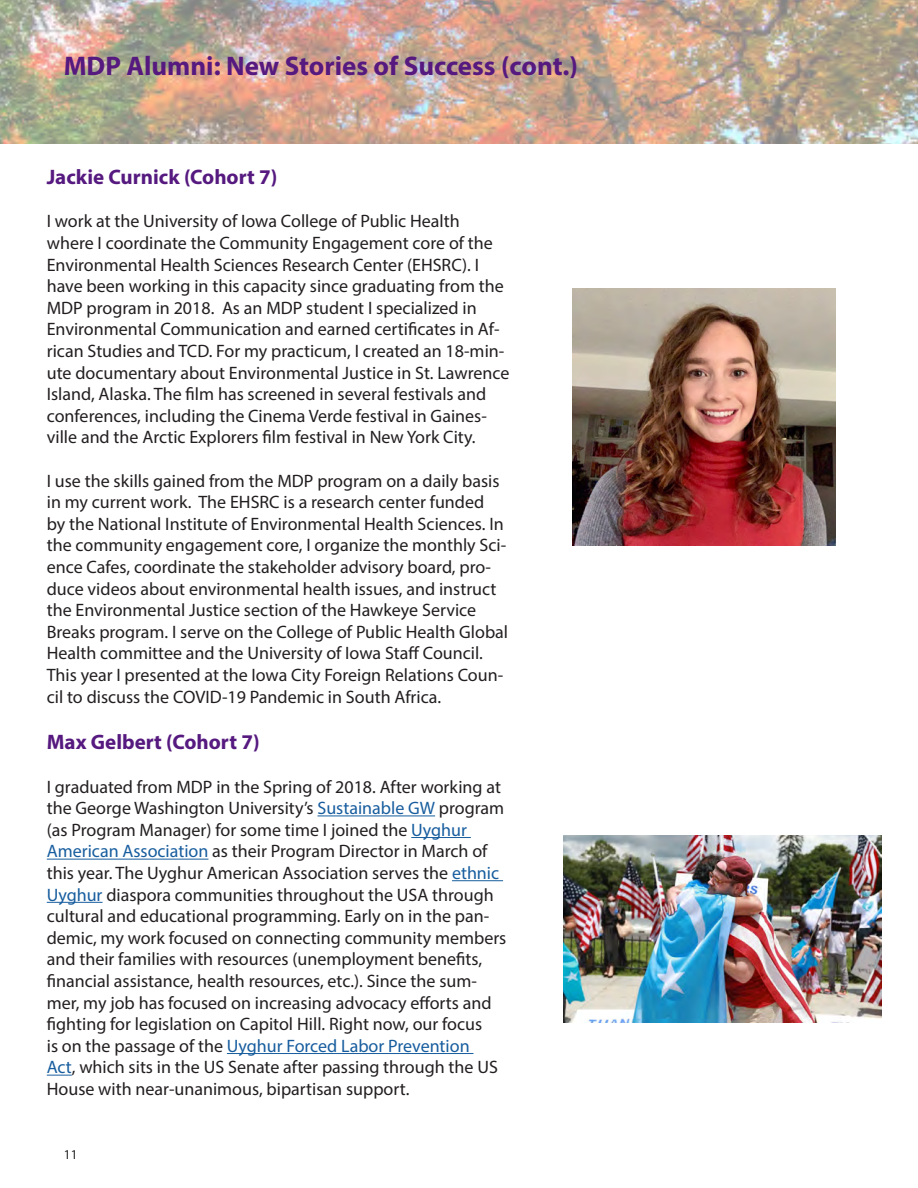
<style>
.page{position:relative;width:918px;height:1188px;background:#fff}
.page>*{position:absolute;margin:0;border:0;box-sizing:border-box;transform-origin:0 0}
.t1{font:700 27px "Myriad Pro";color:#56197f}
.t2{font:700 21px "Myriad Pro";color:#56197f}
.t3{font:18px/21.6px "Myriad Pro";color:#231f20}
.t4{font:13.5px "Myriad Pro";color:#231f20}
.s1{color:#175d9e}
</style>
<div class="page">
<img style="left:0;top:0;width:918px;height:144px">
<hr style="left:317px;top:815px;width:118px;height:1px;background:#175d9e">
<hr style="left:411px;top:837px;width:60px;height:1px;background:#175d9e">
<hr style="left:47px;top:859px;width:161px;height:1px;background:#175d9e">
<hr style="left:452px;top:880px;width:51px;height:1px;background:#175d9e">
<hr style="left:47px;top:902px;width:56px;height:1px;background:#175d9e">
<hr style="left:227px;top:1053px;width:246px;height:1px;background:#175d9e">
<svg style="left:47px;top:1075px;width:25px;height:1px"></svg>
<img style="left:572px;top:288px;width:264px;height:258px">
<img style="left:564px;top:835px;width:318px;height:187px">
<p class="t1" style="left:64px;top:49px;width:516px">MDP Alumni: New Stories of Success (cont.)</p>
<p class="t2" style="left:47px;top:163px;width:232px">Jackie Curnick (Cohort 7)</p>
<p class="t3" style="left:47px;top:210px;width:464px">I work at the University of Iowa College of Public Health where I coordinate the Community Engagement core of the Environmental Health Sciences Research Center (EHSRC). I have been working in this capacity since graduating from the MDP program in 2018. As an MDP student I specialized in Environmental Communication and earned certificates in Af&shy;rican Studies and TCD. For my practicum, I created an 18-min&shy;ute documentary about Environmental Justice in St. Lawrence Island, Alaska. The film has screened in several festivals and conferences, including the Cinema Verde festival in Gaines&shy;ville and the Arctic Explorers film festival in New York City.</p>
<p class="t3" style="left:47px;top:469px;width:463px">I use the skills gained from the MDP program on a daily basis in my current work. The EHSRC is a research center funded<br>by the National Institute of Environmental Health Sciences. In the community engagement core, I organize the monthly Sci&shy;ence Cafes, coordinate the stakeholder advisory board, pro&shy;duce videos about environmental health issues, and instruct the Environmental Justice section of the Hawkeye Service Breaks program. I serve on the College of Public Health Global Health committee and the University of Iowa Staff Council.<br>This year I presented at the Iowa City Foreign Relations Coun&shy;cil to discuss the COVID-19 Pandemic in South Africa.</p>
<p class="t2" style="left:47px;top:729px;width:214px">Max Gelbert (Cohort 7)</p>
<p class="t3" style="left:47px;top:775px;width:461px">I graduated from MDP in the Spring of 2018. After working at the George Washington University’s <span class="s1">Sustainable GW</span> program (as Program Manager) for some time I joined the <span class="s1">Uyghur American Association</span> as their Program Director in March of this year. The Uyghur American Association serves the <span class="s1">ethnic Uyghur</span> diaspora communities throughout the USA through cultural and educational programming. Early on in the pan&shy;demic, my work focused on connecting community members and their families with resources (unemployment benefits, financial assistance, health resources, etc.). Since the sum&shy;mer, my job has focused on increasing advocacy efforts and fighting for legislation on Capitol Hill. Right now, our focus<br>is on the passage of the <span class="s1">Uyghur Forced Labor Prevention<br>Act</span>, which sits in the US Senate after passing through the US House with near-unanimous, bipartisan support.</p>
<p class="t4" style="left:64px;top:1146px;width:15px">11</p>
</div>
